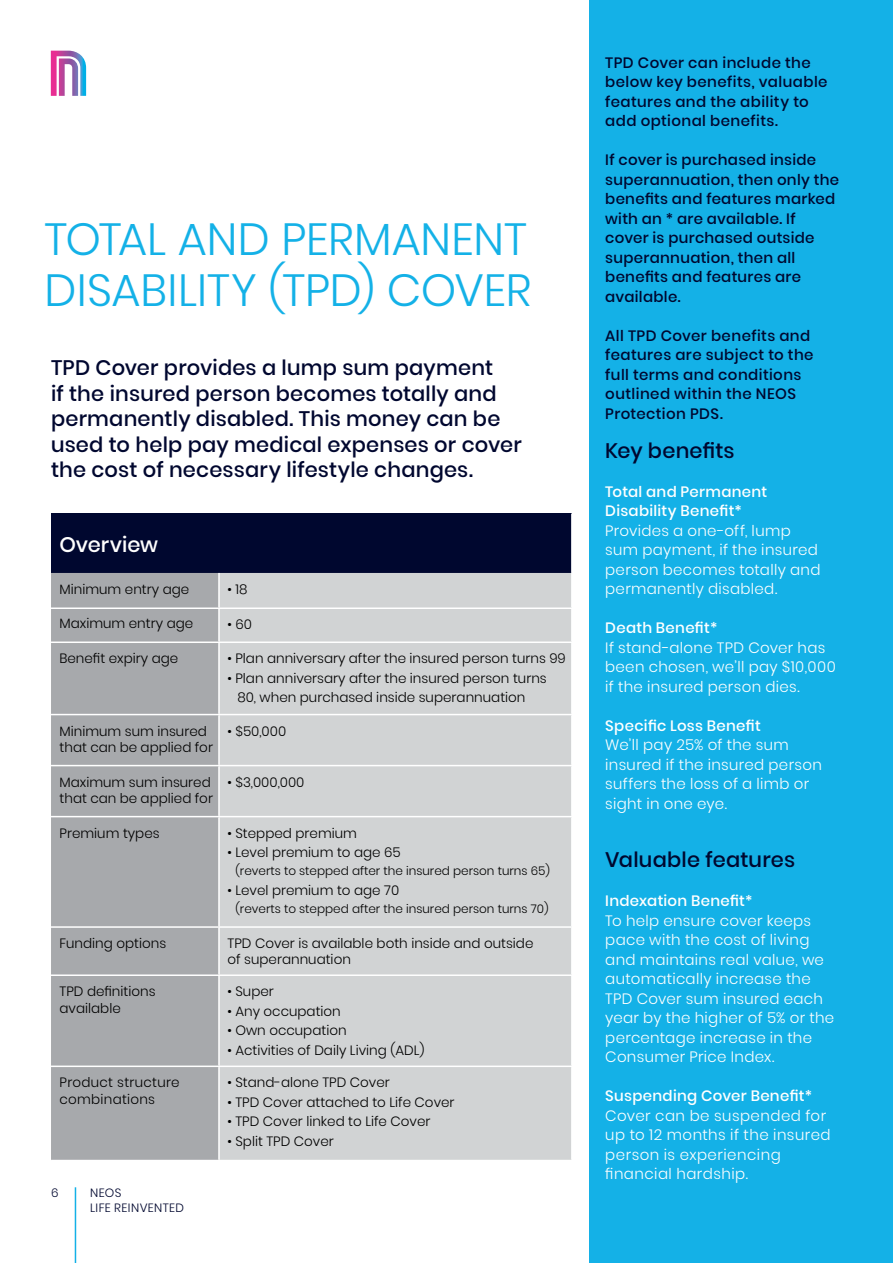
<style>
.page{position:relative;width:893px;height:1263px;background:#fff}
.page>*{position:absolute;margin:0;border:0;box-sizing:border-box;transform-origin:0 0}
.t1{font:300 45px/51px "Poppins";color:#14b1e7}
.t2{font:500 21px/25.5px "Poppins";letter-spacing:.01em;color:#00072f}
.t3{font:500 21px "Poppins";color:#fff}
.t4{font:300 15px/19.5px "Poppins";letter-spacing:.02em;color:#fff}
.t5{font:500 15px/19.5px "Poppins";letter-spacing:.02em;color:#00072f}
.t6{font:500 15px/19.5px "Poppins";letter-spacing:.02em;color:#fff}
.t7{font:300 13.5px/16.2px "Poppins";color:#000}
.t8{font:300 13.5px/16.2px "Poppins";letter-spacing:.02em;color:#000}
.t9{font:300 12px "Poppins";color:#000}
.t10{font:300 12px/15px "Poppins";letter-spacing:.03em;color:#00072f}
</style>
<div class="page">
<div style="left:51px;top:513px;width:521px;height:60px;background:#00072f"></div>
<div style="left:51px;top:573px;width:167px;height:587px;background:#a7a9ac"></div>
<div style="left:220px;top:573px;width:351px;height:587px;background:#d1d3d4"></div>
<hr style="left:571px;top:513px;width:2px;height:60px;background:#fff">
<hr style="left:51px;top:607px;width:168px;height:2px;background:#fff">
<hr style="left:219px;top:607px;width:354px;height:2px;background:#fff">
<hr style="left:51px;top:641px;width:168px;height:2px;background:#fff">
<hr style="left:219px;top:641px;width:354px;height:2px;background:#fff">
<hr style="left:51px;top:714px;width:168px;height:1px;background:#fff">
<hr style="left:219px;top:714px;width:354px;height:1px;background:#fff">
<hr style="left:51px;top:765px;width:168px;height:1px;background:#fff">
<hr style="left:219px;top:765px;width:354px;height:1px;background:#fff">
<hr style="left:51px;top:816px;width:168px;height:1px;background:#fff">
<hr style="left:219px;top:816px;width:354px;height:1px;background:#fff">
<hr style="left:51px;top:926px;width:168px;height:2px;background:#fff">
<hr style="left:219px;top:926px;width:354px;height:2px;background:#fff">
<hr style="left:51px;top:974px;width:168px;height:2px;background:#fff">
<hr style="left:51px;top:1065px;width:168px;height:2px;background:#fff">
<hr style="left:219px;top:974px;width:354px;height:2px;background:#fff">
<hr style="left:219px;top:1065px;width:354px;height:2px;background:#fff">
<svg style="left:51px;top:51px;width:35px;height:45px"></svg>
<div style="left:590px;top:0;width:303px;height:1263px;background:#14b1e7"></div>
<hr style="left:75px;top:1187px;width:1px;height:76px;background:#14b1e7">
<h1 class="t1" style="left:45px;top:214px;width:488px">TOTAL AND PERMANENT<br>DISABILITY (TPD) COVER</h1>
<h2 class="t2" style="left:51px;top:355px;width:472px">TPD Cover provides a lump sum payment<br>if the insured person becomes totally and permanently disabled. This money can be used to help pay medical expenses or cover the cost of necessary lifestyle changes.</h2>
<h2 class="t3" style="left:60px;top:532px;width:100px">Overview</h2>
<p class="t7" style="left:60px;top:581px;width:131px">Minimum entry age</p>
<p class="t7" style="left:227px;top:581px;width:21px">• 18</p>
<p class="t7" style="left:60px;top:616px;width:135px">Maximum entry age</p>
<p class="t7" style="left:227px;top:616px;width:26px">• 60</p>
<p class="t7" style="left:60px;top:650px;width:120px">Benefit expiry age</p>
<p class="t7" style="left:227px;top:650px;width:340px">• Plan anniversary after the insured person turns 99</p>
<p class="t7" style="left:237px;top:668px;width:311px;line-height:19.5px;text-indent:-10px">• Plan anniversary after the insured person turns<br>80, when purchased inside superannuation</p>
<p class="t7" style="left:60px;top:723px;width:155px">Minimum sum insured that can be applied for</p>
<p class="t7" style="left:227px;top:723px;width:60px">• $50,000</p>
<p class="t7" style="left:60px;top:774px;width:155px">Maximum sum insured that can be applied for</p>
<p class="t7" style="left:227px;top:774px;width:78px">• $3,000,000</p>
<p class="t7" style="left:60px;top:825px;width:102px">Premium types</p>
<p class="t7" style="left:227px;top:825px;width:131px">• Stepped premium</p>
<p class="t7" style="left:227px;top:844px;width:175px">• Level premium to age 65</p>
<p class="t9" style="left:235px;top:863px;width:316px">(reverts to stepped after the insured person turns 65)</p>
<p class="t7" style="left:227px;top:882px;width:173px">• Level premium to age 70</p>
<p class="t9" style="left:235px;top:901px;width:315px">(reverts to stepped after the insured person turns 70)</p>
<p class="t7" style="left:60px;top:935px;width:108px">Funding options</p>
<p class="t7" style="left:227px;top:935px;width:307px">TPD Cover is available both inside and outside of superannuation</p>
<p class="t7" style="left:60px;top:983px;width:98px">TPD definitions available</p>
<p class="t7" style="left:227px;top:983px;width:48px">• Super</p>
<p class="t7" style="left:227px;top:1003px;width:115px">• Any occupation</p>
<p class="t7" style="left:227px;top:1022px;width:121px">• Own occupation</p>
<p class="t7" style="left:227px;top:1042px;width:198px">• Activities of Daily Living (ADL)</p>
<p class="t8" style="left:60px;top:1074px;width:122px">Product structure combinations</p>
<p class="t7" style="left:227px;top:1074px;width:164px">• Stand-alone TPD Cover</p>
<p class="t7" style="left:227px;top:1094px;width:229px">• TPD Cover attached to Life Cover</p>
<p class="t7" style="left:227px;top:1113px;width:204px">• TPD Cover linked to Life Cover</p>
<p class="t7" style="left:227px;top:1133px;width:108px">• Split TPD Cover</p>
<p class="t10" style="left:51px;top:1185px;width:9px">6</p>
<p class="t10" style="left:90px;top:1185px;width:96px">NEOS<br>LIFE REINVENTED</p>
<p class="t5" style="left:605px;top:53px;width:224px">TPD Cover can include the below key benefits, valuable features and the ability to add optional benefits.</p>
<p class="t5" style="left:605px;top:150px;width:235px">If cover is purchased inside superannuation, then only the benefits and features marked with an * are available. If cover is purchased outside superannuation, then all benefits and features are available.</p>
<p class="t5" style="left:605px;top:326px;width:210px">All TPD Cover benefits and features are subject to the full terms and conditions outlined within the NEOS<br>Protection PDS.</p>
<h2 class="t2" style="left:605px;top:438px;width:131px">Key benefits</h2>
<p class="t6" style="left:605px;top:482px;width:163px">Total and Permanent<br>Disability Benefit*</p>
<p class="t4" style="left:605px;top:521px;width:217px">Provides a one-off, lump sum payment, if the insured person becomes totally and permanently disabled.</p>
<p class="t6" style="left:605px;top:618px;width:114px">Death Benefit*</p>
<p class="t4" style="left:605px;top:638px;width:232px">If stand-alone TPD Cover has been chosen, we’ll pay $10,000 if the insured person dies.</p>
<p class="t6" style="left:605px;top:716px;width:157px">Specific Loss Benefit</p>
<p class="t4" style="left:605px;top:735px;width:218px">We’ll pay 25% of the sum insured if the insured person suffers the loss of a limb or sight in one eye.</p>
<h2 class="t2" style="left:605px;top:847px;width:191px">Valuable features</h2>
<p class="t6" style="left:605px;top:891px;width:149px">Indexation Benefit*</p>
<p class="t4" style="left:605px;top:911px;width:231px">To help ensure cover keeps pace with the cost of living and maintains real value, we automatically increase the<br>TPD Cover sum insured each year by the higher of 5% or the percentage increase in the<br>Consumer Price Index.</p>
<p class="t6" style="left:605px;top:1086px;width:208px">Suspending Cover Benefit*</p>
<p class="t4" style="left:605px;top:1106px;width:227px">Cover can be suspended for up to 12 months if the insured person is experiencing financial hardship.</p>
</div>
